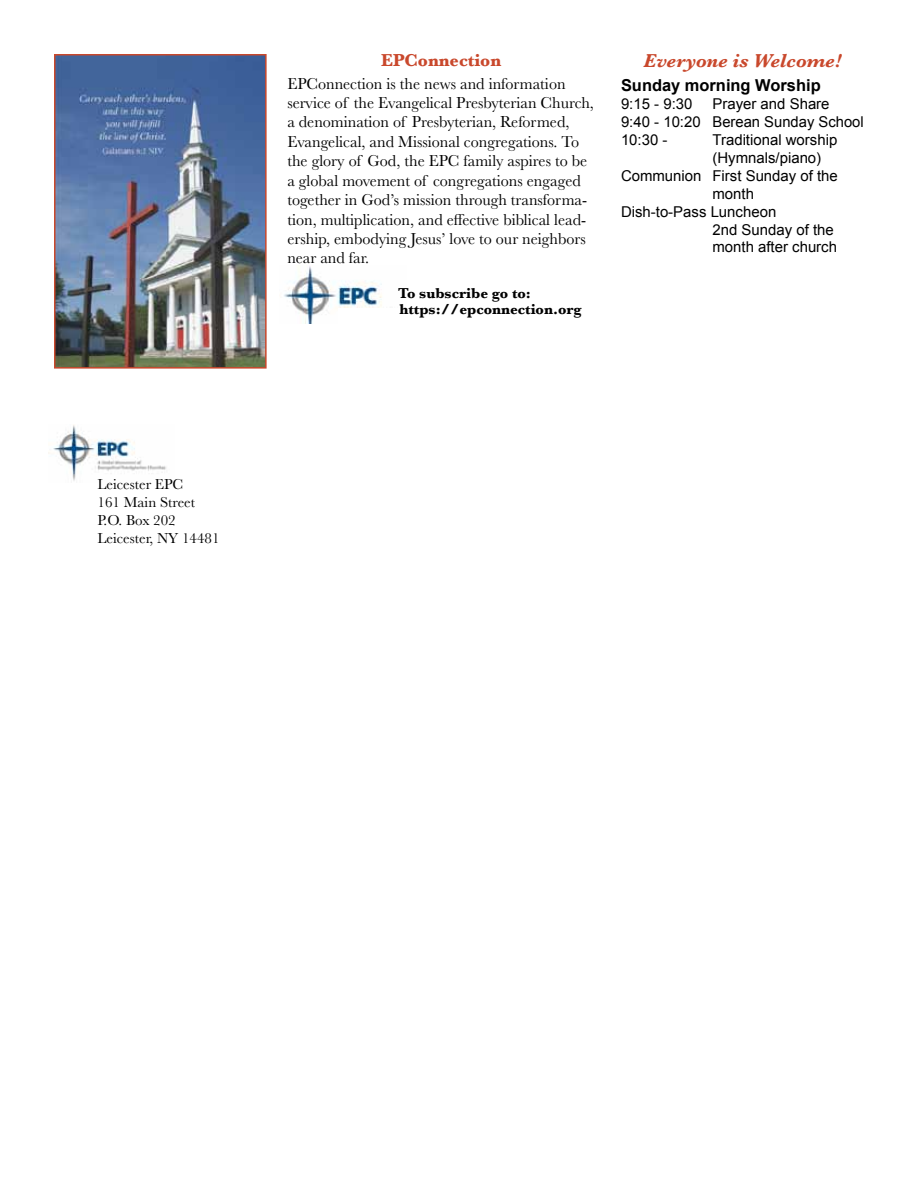
<style>
.page{position:relative;width:918px;height:1188px;background:#fff}
.page>*{position:absolute;margin:0;border:0;box-sizing:border-box;transform-origin:0 0}
.t1{font:italic 700 19.5px "Baskerville";color:#c9482c}
.t2{font:700 18px "Baskerville";color:#c9482c}
.t3{font:16.5px/19.5px "Baskerville";color:#000}
.t4{font:700 16.5px "Arial";color:#000}
.t5{font:15px/18px "Arial";color:#000}
.t6{font:15px/18px "Baskerville";color:#000}
.t7{font:700 15px/16.5px "Baskerville";color:#000}
</style>
<div class="page">
<img style="left:284px;top:265px;width:98px;height:58px">
<img style="left:49px;top:424px;width:118px;height:57px">
<img style="left:56px;top:56px;width:209px;height:311px">
<div style="left:54px;top:54px;width:213px;height:315px;border:1px solid #c9482c"></div>
<div style="left:338px;top:309px;width:87px;height:24px;background:#fff"></div>
<p class="t6" style="left:98px;top:476px;width:123px">Leicester EPC<br>161 Main Street<br>P.O. Box 202<br>Leicester, NY 14481</p>
<p class="t2" style="left:381px;top:48px;width:122px">EPConnection</p>
<p class="t3" style="left:287px;top:74px;width:308px">EPConnection is the news and information service of the Evangelical Presbyterian Church, a denomination of Presbyterian, Reformed, Evangelical, and Missional congregations. To the glory of God, the EPC family aspires to be a global movement of congregations engaged together in God’s mission through transforma&shy;tion, multiplication, and effective biblical lead&shy;ership, embodying Jesus’ love to our neighbors near and far.</p>
<p class="t7" style="left:398px;top:285px;width:185px">To subscribe go to: https://epconnection.org</p>
<p class="t1" style="left:644px;top:47px;width:199px">Everyone is Welcome!</p>
<p class="t4" style="left:621px;top:74px;width:201px">Sunday morning Worship</p>
<p class="t5" style="left:621px;top:95px;width:73px">9:15 - 9:30</p>
<p class="t5" style="left:621px;top:95px;width:244px;text-indent:92px">Prayer and Share<br>9:40 - 10:20 Berean Sunday School<br>10:30 -</p>
<p class="t5" style="left:713px;top:131px;width:126px">Traditional worship</p>
<p class="t5" style="left:713px;top:149px;width:110px">(Hymnals/piano)</p>
<p class="t5" style="left:621px;top:167px;width:218px">Communion First Sunday of the</p>
<p class="t5" style="left:713px;top:185px;width:43px">month</p>
<p class="t5" style="left:621px;top:202px;width:157px">Dish-to-Pass Luncheon</p>
<p class="t5" style="left:713px;top:220px;width:123px">2nd Sunday of the</p>
<p class="t5" style="left:713px;top:238px;width:126px">month after church</p>
</div>
